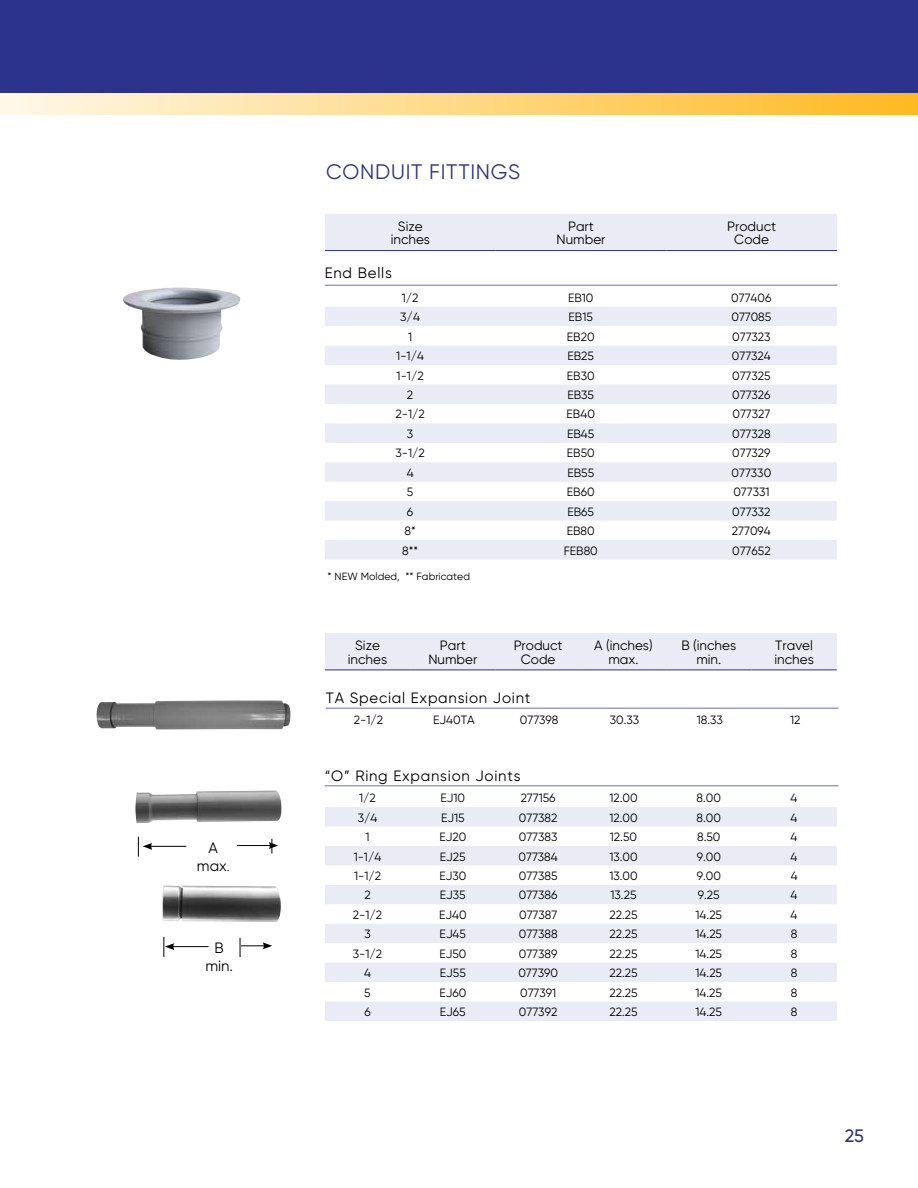
<style>
.page{position:relative;width:918px;height:1188px;background:#fff}
.page>*{position:absolute;margin:0;border:0;box-sizing:border-box;transform-origin:0 0}
.t1{font:21px "Gilroy";letter-spacing:.035em;color:#2b338c}
.t2{font:500 18px "Gilroy";color:#2b338c}
.t3{font:15px/18px "Gilroy";letter-spacing:.05em;color:#000;text-align:center}
.t4{font:13.5px/13.5px "Gilroy";color:#000;text-align:center}
.t5{font:12px "Gilroy";color:#000}
.t6{font:10.5px "Gilroy";color:#000}
.s1{font-size:12px}
</style>
<div class="page">
<div style="left:0;top:0;width:918px;height:101px;background:#2b338c"></div>
<div style="left:0;top:94px;width:918px;height:21px;background:linear-gradient(to right,#fff8ea,#ffb921)"></div>
<div style="left:325px;top:214px;width:512px;height:36px;background:#eaebf4"></div>
<hr style="left:325px;top:250px;width:171px;height:1px;background:#2b338c">
<hr style="left:496px;top:250px;width:170px;height:1px;background:#2b338c">
<hr style="left:666px;top:250px;width:171px;height:1px;background:#2b338c">
<hr style="left:325px;top:285px;width:513px;height:1px;background:#6a70af">
<svg style="left:325px;top:307px;width:512px;height:252px;fill:#eaebf4"></svg>
<img style="left:122px;top:287px;width:119px;height:73px">
<div style="left:325px;top:633px;width:512px;height:37px;background:#eaebf4"></div>
<hr style="left:325px;top:670px;width:85px;height:1px;background:#2b338c">
<hr style="left:410px;top:670px;width:86px;height:1px;background:#2b338c">
<hr style="left:496px;top:670px;width:85px;height:1px;background:#2b338c">
<hr style="left:581px;top:670px;width:85px;height:1px;background:#2b338c">
<hr style="left:666px;top:670px;width:85px;height:1px;background:#2b338c">
<hr style="left:751px;top:670px;width:86px;height:1px;background:#2b338c">
<hr style="left:325px;top:785px;width:514px;height:1px;background:#6a70af">
<img style="left:135px;top:791px;width:147px;height:32px">
<hr style="left:237px;top:845px;width:34px;height:1px;background:#000">
<svg style="left:269px;top:839px;width:9px;height:15px"></svg>
<svg style="left:325px;top:807px;width:512px;height:214px;fill:#eaebf4"></svg>
<img style="left:162px;top:885px;width:119px;height:37px">
<hr style="left:233px;top:945px;width:32px;height:1px;background:#000">
<svg style="left:263px;top:942px;width:9px;height:7px"></svg>
<div style="left:198px;top:941px;width:43px;height:35px;background:#fff"></div>
<svg style="left:240px;top:938px;width:1px;height:19px"></svg>
<hr style="left:150px;top:846px;width:36px;height:1px;background:#000">
<svg style="left:138px;top:837px;width:14px;height:20px"></svg>
<hr style="left:172px;top:946px;width:36px;height:1px;background:#000">
<svg style="left:163px;top:937px;width:11px;height:20px"></svg>
<hr style="left:326px;top:708px;width:513px;height:1px;background:#6a70af">
<img style="left:96px;top:700px;width:195px;height:30px">
<p class="t3" style="left:197px;top:838px;width:33px">A max<span class="s1">.</span></p>
<p class="t3" style="left:205px;top:939px;width:27px">B min.</p>
<h1 class="t1" style="left:326px;top:159px;width:196px">CONDUIT FITTINGS</h1>
<p class="t4" style="left:391px;top:219px;width:41px">Size inches</p>
<p class="t4" style="left:557px;top:219px;width:50px">Part<br>Number</p>
<p class="t4" style="left:727px;top:219px;width:51px">Product<br>Code</p>
<p class="t3" style="left:325px;top:264px;width:69px">End Bells</p>
<p class="t5" style="left:402px;top:290px;width:18px">1/2</p>
<p class="t5" style="left:568px;top:290px;width:27px">EB10</p>
<p class="t5" style="left:731px;top:290px;width:42px">077406</p>
<p class="t5" style="left:400px;top:310px;width:21px">3/4</p>
<p class="t5" style="left:569px;top:310px;width:26px">EB15</p>
<p class="t5" style="left:731px;top:310px;width:41px">077085</p>
<p class="t5" style="left:408px;top:329px;width:6px">1</p>
<p class="t5" style="left:567px;top:329px;width:29px">EB20</p>
<p class="t5" style="left:732px;top:329px;width:40px">077323</p>
<p class="t5" style="left:396px;top:349px;width:29px">1-1/4</p>
<p class="t5" style="left:567px;top:349px;width:28px">EB25</p>
<p class="t5" style="left:732px;top:349px;width:40px">077324</p>
<p class="t5" style="left:397px;top:368px;width:29px">1-1/2</p>
<p class="t5" style="left:567px;top:368px;width:29px">EB30</p>
<p class="t5" style="left:732px;top:368px;width:40px">077325</p>
<p class="t5" style="left:407px;top:388px;width:8px">2</p>
<p class="t5" style="left:567px;top:388px;width:28px">EB35</p>
<p class="t5" style="left:732px;top:388px;width:40px">077326</p>
<p class="t5" style="left:396px;top:407px;width:31px">2-1/2</p>
<p class="t5" style="left:567px;top:407px;width:30px">EB40</p>
<p class="t5" style="left:732px;top:407px;width:39px">077327</p>
<p class="t5" style="left:407px;top:426px;width:8px">3</p>
<p class="t5" style="left:567px;top:426px;width:29px">EB45</p>
<p class="t5" style="left:732px;top:426px;width:40px">077328</p>
<p class="t5" style="left:395px;top:446px;width:31px">3-1/2</p>
<p class="t5" style="left:567px;top:446px;width:29px">EB50</p>
<p class="t5" style="left:732px;top:446px;width:40px">077329</p>
<p class="t5" style="left:407px;top:465px;width:8px">4</p>
<p class="t5" style="left:567px;top:465px;width:28px">EB55</p>
<p class="t5" style="left:732px;top:465px;width:41px">077330</p>
<p class="t5" style="left:407px;top:485px;width:8px">5</p>
<p class="t5" style="left:567px;top:485px;width:29px">EB60</p>
<p class="t5" style="left:733px;top:485px;width:38px">077331</p>
<p class="t5" style="left:407px;top:504px;width:8px">6</p>
<p class="t5" style="left:567px;top:504px;width:28px">EB65</p>
<p class="t5" style="left:732px;top:504px;width:40px">077332</p>
<p class="t5" style="left:405px;top:524px;width:13px">8*</p>
<p class="t5" style="left:567px;top:524px;width:29px">EB80</p>
<p class="t5" style="left:732px;top:524px;width:40px">277094</p>
<p class="t5" style="left:402px;top:543px;width:17px">8**</p>
<p class="t5" style="left:564px;top:543px;width:36px">FEB80</p>
<p class="t5" style="left:732px;top:543px;width:40px">077652</p>
<p class="t6" style="left:328px;top:570px;width:144px">* NEW Molded, ** Fabricated</p>
<p class="t4" style="left:348px;top:638px;width:41px">Size inches</p>
<p class="t4" style="left:428px;top:638px;width:50px">Part<br>Number</p>
<p class="t4" style="left:514px;top:638px;width:51px">Product<br>Code</p>
<p class="t4" style="left:594px;top:638px;width:60px">A (inches) max.</p>
<p class="t4" style="left:682px;top:638px;width:56px">B (inches min.</p>
<p class="t4" style="left:774px;top:638px;width:41px;text-align:left">Travel inches</p>
<p class="t3" style="left:326px;top:689px;width:206px">TA Special Expansion Joint</p>
<p class="t5" style="left:354px;top:713px;width:31px">2-1/2</p>
<p class="t5" style="left:433px;top:713px;width:43px">EJ40TA</p>
<p class="t5" style="left:520px;top:713px;width:40px">077398</p>
<p class="t5" style="left:610px;top:713px;width:31px">30.33</p>
<p class="t5" style="left:697px;top:713px;width:28px">18.33</p>
<p class="t5" style="left:790px;top:713px;width:12px">12</p>
<p class="t3" style="left:325px;top:766px;width:197px">“O” Ring Expansion Joints</p>
<p class="t5" style="left:359px;top:791px;width:18px">1/2</p>
<p class="t5" style="left:441px;top:791px;width:26px">EJ10</p>
<p class="t5" style="left:521px;top:791px;width:36px">277156</p>
<p class="t5" style="left:609px;top:791px;width:30px">12.00</p>
<p class="t5" style="left:697px;top:791px;width:26px">8.00</p>
<p class="t5" style="left:791px;top:791px;width:8px">4</p>
<p class="t5" style="left:358px;top:810px;width:21px">3/4</p>
<p class="t5" style="left:441px;top:810px;width:25px">EJ15</p>
<p class="t5" style="left:519px;top:810px;width:40px">077382</p>
<p class="t5" style="left:609px;top:810px;width:30px">12.00</p>
<p class="t5" style="left:697px;top:810px;width:26px">8.00</p>
<p class="t5" style="left:791px;top:810px;width:8px">4</p>
<p class="t5" style="left:365px;top:830px;width:6px">1</p>
<p class="t5" style="left:439px;top:830px;width:28px">EJ20</p>
<p class="t5" style="left:519px;top:830px;width:40px">077383</p>
<p class="t5" style="left:610px;top:830px;width:29px">12.50</p>
<p class="t5" style="left:697px;top:830px;width:25px">8.50</p>
<p class="t5" style="left:791px;top:830px;width:8px">4</p>
<p class="t5" style="left:354px;top:849px;width:29px">1-1/4</p>
<p class="t5" style="left:440px;top:849px;width:27px">EJ25</p>
<p class="t5" style="left:519px;top:849px;width:41px">077384</p>
<p class="t5" style="left:609px;top:849px;width:30px">13.00</p>
<p class="t5" style="left:697px;top:849px;width:26px">9.00</p>
<p class="t5" style="left:791px;top:849px;width:8px">4</p>
<p class="t5" style="left:354px;top:868px;width:29px">1-1/2</p>
<p class="t5" style="left:439px;top:868px;width:28px">EJ30</p>
<p class="t5" style="left:519px;top:868px;width:40px">077385</p>
<p class="t5" style="left:609px;top:868px;width:30px">13.00</p>
<p class="t5" style="left:697px;top:868px;width:26px">9.00</p>
<p class="t5" style="left:791px;top:868px;width:8px">4</p>
<p class="t5" style="left:364px;top:888px;width:8px">2</p>
<p class="t5" style="left:440px;top:888px;width:27px">EJ35</p>
<p class="t5" style="left:519px;top:888px;width:40px">077386</p>
<p class="t5" style="left:611px;top:888px;width:27px">13.25</p>
<p class="t5" style="left:698px;top:888px;width:23px">9.25</p>
<p class="t5" style="left:791px;top:888px;width:8px">4</p>
<p class="t5" style="left:353px;top:907px;width:31px">2-1/2</p>
<p class="t5" style="left:439px;top:907px;width:29px">EJ40</p>
<p class="t5" style="left:519px;top:907px;width:40px">077387</p>
<p class="t5" style="left:609px;top:907px;width:30px">22.25</p>
<p class="t5" style="left:696px;top:907px;width:28px">14.25</p>
<p class="t5" style="left:791px;top:907px;width:8px">4</p>
<p class="t5" style="left:364px;top:927px;width:8px">3</p>
<p class="t5" style="left:440px;top:927px;width:28px">EJ45</p>
<p class="t5" style="left:519px;top:927px;width:40px">077388</p>
<p class="t5" style="left:609px;top:927px;width:30px">22.25</p>
<p class="t5" style="left:696px;top:927px;width:28px">14.25</p>
<p class="t5" style="left:791px;top:927px;width:8px">8</p>
<p class="t5" style="left:353px;top:946px;width:31px">3-1/2</p>
<p class="t5" style="left:439px;top:946px;width:29px">EJ50</p>
<p class="t5" style="left:519px;top:946px;width:40px">077389</p>
<p class="t5" style="left:609px;top:946px;width:30px">22.25</p>
<p class="t5" style="left:696px;top:946px;width:28px">14.25</p>
<p class="t5" style="left:791px;top:946px;width:8px">8</p>
<p class="t5" style="left:364px;top:966px;width:8px">4</p>
<p class="t5" style="left:440px;top:966px;width:27px">EJ55</p>
<p class="t5" style="left:518px;top:966px;width:41px">077390</p>
<p class="t5" style="left:609px;top:966px;width:30px">22.25</p>
<p class="t5" style="left:696px;top:966px;width:28px">14.25</p>
<p class="t5" style="left:791px;top:966px;width:8px">8</p>
<p class="t5" style="left:364px;top:985px;width:8px">5</p>
<p class="t5" style="left:439px;top:985px;width:28px">EJ60</p>
<p class="t5" style="left:520px;top:985px;width:38px">077391</p>
<p class="t5" style="left:609px;top:985px;width:30px">22.25</p>
<p class="t5" style="left:696px;top:985px;width:28px">14.25</p>
<p class="t5" style="left:791px;top:985px;width:8px">8</p>
<p class="t5" style="left:364px;top:1005px;width:8px">6</p>
<p class="t5" style="left:440px;top:1005px;width:27px">EJ65</p>
<p class="t5" style="left:519px;top:1005px;width:40px">077392</p>
<p class="t5" style="left:609px;top:1005px;width:30px">22.25</p>
<p class="t5" style="left:696px;top:1005px;width:28px">14.25</p>
<p class="t5" style="left:791px;top:1005px;width:8px">8</p>
<h2 class="t2" style="left:845px;top:1125px;width:21px">25</h2>
</div>
